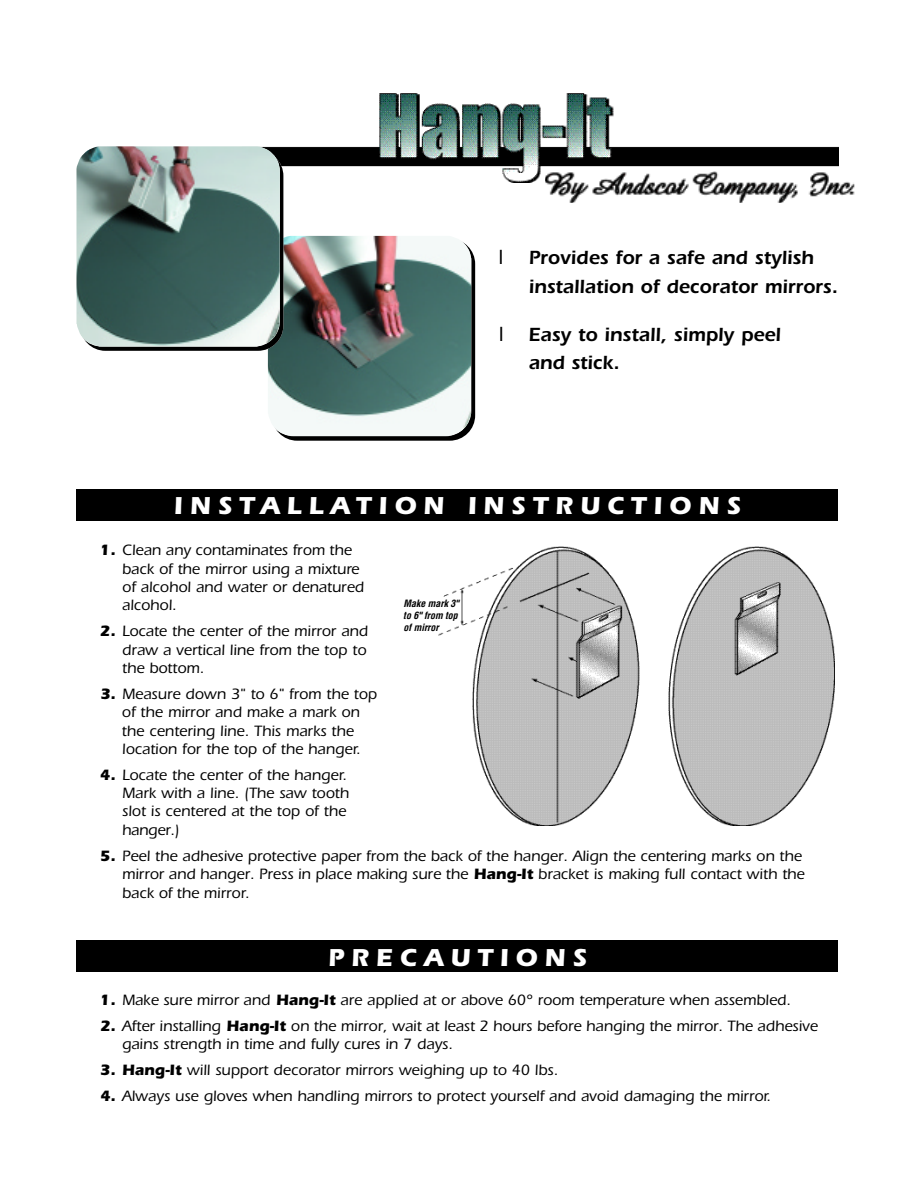
<style>
.page{position:relative;width:918px;height:1188px;background:#fff}
.page>*{position:absolute;margin:0;border:0;box-sizing:border-box;transform-origin:0 0}
.t1{font:700 25.35px "Itc Eras";letter-spacing:.28em;color:#fff}
.t2{font:600 19.8px/28.2px "Itc Eras";color:#000}
.t3{font:500 15.45px/18.3px "Itc Eras";color:#000}
.t4{font:italic 700 condensed 9.9px/11.9px "Helvetica";color:#000;text-align:justify}
.s1{font-weight:700}
</style>
<div class="page">
<svg style="left:272px;top:239px;width:203px;height:202px;background:#171717"></svg>
<img style="left:268px;top:236px;width:203px;height:200px">
<img style="left:280px;top:93px;width:559px;height:90px">
<div style="left:76px;top:489px;width:762px;height:31px;background:#000"></div>
<img style="left:439px;top:546px;width:396px;height:280px">
<div style="left:76px;top:940px;width:762px;height:31px;background:#000"></div>
<img style="left:545px;top:172px;width:309px;height:31px">
<div style="left:80px;top:151px;width:203px;height:200px;background:#000;border-radius:25px"></div>
<img style="left:76px;top:146px;width:204px;height:201px">
<p class="t2" style="left:529px;top:246px;width:311px">Provides for a safe and stylish installation of decorator mirrors.</p>
<p class="t2" style="left:528px;top:323px;width:254px">Easy to install, simply peel and stick.</p>
<h1 class="t1" style="left:174px;top:497px;width:569px">I N S TA L L ATION INSTRUCTIONS</h1>
<p class="t3" style="left:122px;top:543px;width:244px;text-indent:-22px"><span class="s1">1.</span> Clean any contaminates from the back of the mirror using a mixture of alcohol and water or denatured alcohol.</p>
<p class="t3" style="left:122px;top:624px;width:247px;text-align:justify;text-indent:-22px"><span class="s1">2.</span> Locate the center of the mirror and draw a vertical line from the top to the bottom.</p>
<p class="t3" style="left:100px;top:687px;width:279px;text-align:center"><span class="s1">3.</span> Measure down 3" to 6" from the top of the mirror and make a mark on<br>the centering line. This marks the location for the top of the hanger.</p>
<p class="t3" style="left:122px;top:767px;width:228px;text-indent:-22px"><span class="s1">4.</span> Locate the center of the hanger.<br>Mark with a line. (The saw tooth slot is centered at the top of the hanger.)</p>
<p class="t3" style="left:122px;top:848px;width:684px;text-indent:-22px"><span class="s1">5.</span> Peel the adhesive protective paper from the back of the hanger. Align the centering marks on the mirror and hanger. Press in place making sure the <span class="s1">Hang-It</span> bracket is making full contact with the back of the mirror.</p>
<p class="t4" style="left:403px;top:599px;width:57px">Make mark 3" to 6" from top of mirror</p>
<h1 class="t1" style="left:328px;top:949px;width:261px">P R E C A U T I O N S</h1>
<p class="t3" style="left:100px;top:992px;width:693px"><span class="s1">1.</span> Make sure mirror and <span class="s1">Hang-It</span> are applied at or above 60° room temperature when assembled.</p>
<p class="t3" style="left:122px;top:1018px;width:698px;text-indent:-22px"><span class="s1">2.</span> After installing <span class="s1">Hang-It</span> on the mirror, wait at least 2 hours before hanging the mirror. The adhesive gains strength in time and fully cures in 7 days.</p>
<p class="t3" style="left:100px;top:1062px;width:460px"><span class="s1">3. Hang-It</span> will support decorator mirrors weighing up to 40 lbs.</p>
<p class="t3" style="left:100px;top:1088px;width:673px"><span class="s1">4.</span> Always use gloves when handling mirrors to protect yourself and avoid damaging the mirror.</p>
</div>
